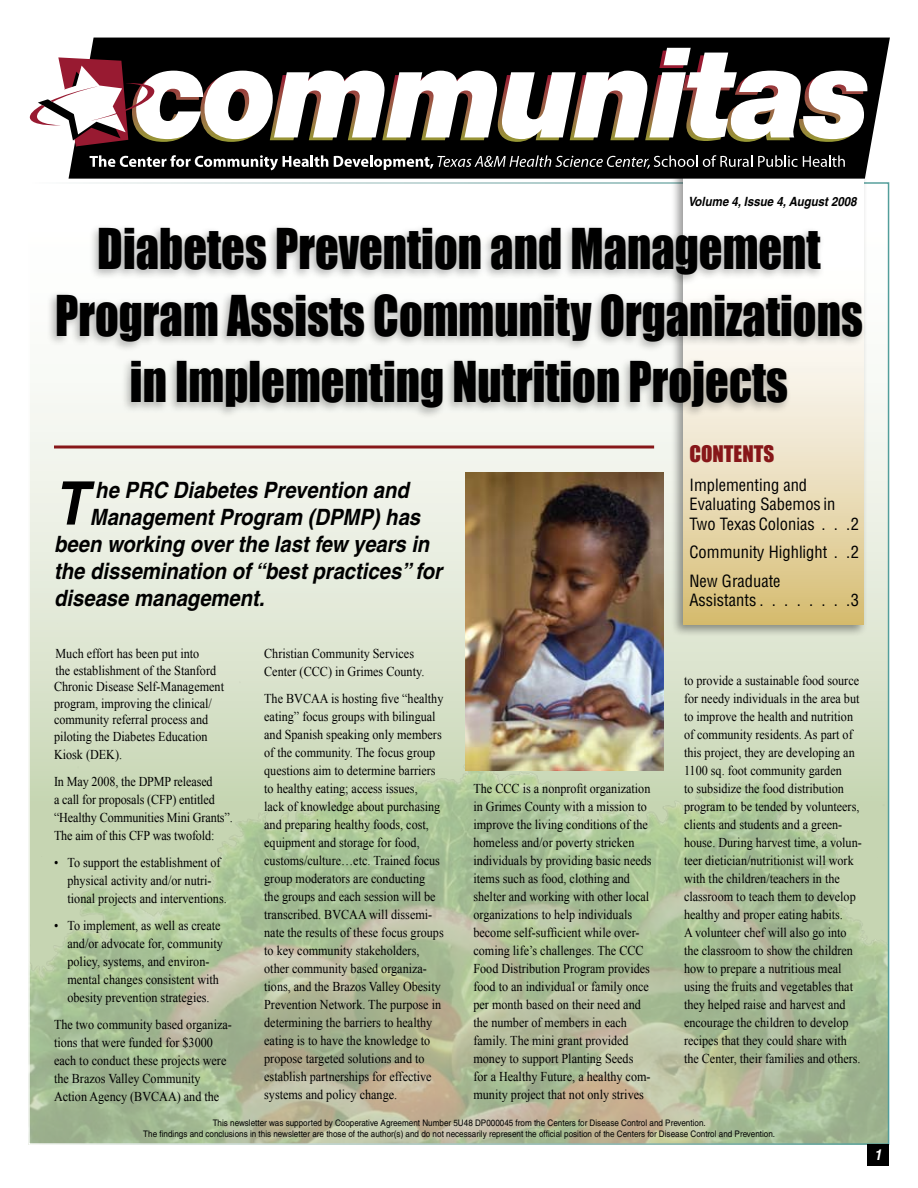
<style>
.page{position:relative;width:918px;height:1188px;background:#fff}
.page>*{position:absolute;margin:0;border:0;box-sizing:border-box;transform-origin:0 0}
.t1{font:italic 700 60.15px "Helvetica";color:#000;scale:.9 1}
.t2{font:51.6px/66.4px "Impact";color:#000;text-align:center;scale:.9 1}
.t3{font:italic 700 22.5px "Helvetica";color:#000;scale:.9 1}
.t4{font:21px "Impact";color:#871719}
.t5{font:condensed 16.5px/19.5px "Helvetica";color:#000}
.t6{font:italic 700 15px "Helvetica";color:#fff;scale:.9 1}
.t7{font:13.5px/18px "Times New Roman";color:#000;scale:.9 1}
.t8{font:italic 700 12.75px "Helvetica";color:#000;scale:.9 1}
.t9{font:9px/10.8px "Helvetica";color:#000;text-align:center;scale:.9 1}
</style>
<div class="page">
<svg style="left:31px;top:391px;width:855px;height:194px"></svg>
<img style="left:31px;top:585px;width:855px;height:557px">
<div style="left:671px;top:153px;width:197px;height:484px;background:#000;opacity:.4"></div>
<svg style="left:683px;top:179px;width:181px;height:446px"></svg>
<svg style="left:69px;top:38px;width:821px;height:141px;background:#171717"></svg>
<svg style="left:29px;top:48px;width:840px;height:98px"></svg>
<svg style="left:90px;top:155px;width:238px;height:15px"></svg>
<svg style="left:334px;top:155px;width:418px;height:15px;background:#3b3b3b"></svg>
<svg style="left:758px;top:155px;width:87px;height:12px"></svg>
<hr style="left:54px;top:446px;width:600px;height:2px;background:#871719">
<div style="left:867px;top:1144px;width:22px;height:22px;background:#000"></div>
<div style="left:45px;top:223px;width:822px;height:196px;background:#000;opacity:.3"></div>
<img style="left:465px;top:472px;width:198px;height:298px">
<p class="t8" style="left:688px;top:194px;width:189px">Volume 4, Issue 4, August 2008</p>
<h2 class="t2" style="left:55px;top:215px;width:899px">Diabetes Prevention and Management<br>Program Assists Community Organizations in Implementing Nutrition Projects</h2>
<h1 class="t1" style="left:54px;top:467px;width:38px">T</h1>
<h3 class="t3" style="left:95px;top:476px;width:350px">he PRC Diabetes Prevention and</h3>
<h3 class="t3" style="left:90px;top:503px;width:369px">Management Program (DPMP) has</h3>
<h3 class="t3" style="left:54px;top:530px;width:418px">been working over the last few years in</h3>
<h3 class="t3" style="left:54px;top:557px;width:433px">the dissemination of “best practices” for</h3>
<h3 class="t3" style="left:54px;top:584px;width:235px">disease management.</h3>
<h3 class="t4" style="left:689px;top:441px;width:86px">CONTENTS</h3>
<p class="t5" style="left:689px;top:475px;width:171px">Implementing and<br>Evaluating Sabemos in<br>Two Texas Colonias . . 2</p>
<p class="t5" style="left:689px;top:538px;width:171px;line-height:28.5px">Community Highlight . 2<br>New Graduate</p>
<p class="t5" style="left:689px;top:590px;width:76px">Assistants .......</p>
<p class="t5" style="left:851px;top:590px;width:10px">3</p>
<p class="t7" style="left:264px;top:645px;width:179px">Christian Community Services<br>Center (CCC) in Grimes County.</p>
<p class="t7" style="left:264px;top:690px;width:201px">The BVCAA is hosting five “healthy eating” focus groups with bilingual and Spanish speaking only members of the community. The focus group questions aim to determine barriers to healthy eating; access issues,<br>lack of knowledge about purchasing and preparing healthy foods, cost, equipment and storage for food, customs/culture…etc. Trained focus group moderators are conducting<br>the groups and each session will be transcribed. BVCAA will dissemi&shy;nate the results of these focus groups to key community stakeholders, other community based organiza&shy;tions, and the Brazos Valley Obesity Prevention Network. The purpose in determining the barriers to healthy eating is to have the knowledge to propose targeted solutions and to establish partnerships for effective systems and policy change.</p>
<p class="t9" style="left:143px;top:1118px;width:704px">This newsletter was supported by Cooperative Agreement Number 5U48 DP000045 from the Centers for Disease Control and Prevention.<br>The findings and conclusions in this newsletter are those of the author(s) and do not necessarily represent the official position of the Centers for Disease Control and Prevention.</p>
<p class="t7" style="left:54px;top:645px;width:190px;line-height:16.5px">Much effort has been put into<br>the establishment of the Stanford<br>Chronic Disease Self-Management program, improving the clinical/ community referral process and piloting the Diabetes Education</p>
<p class="t7" style="left:54px;top:741px;width:178px;line-height:27px">Kiosk (DEK).<br>In May 2008, the DPMP released</p>
<p class="t7" style="left:54px;top:790px;width:200px">a call for proposals (CFP) entitled “Healthy Communities Mini Grants”.<br>The aim of this CFP was twofold:</p>
<p class="t7" style="left:68px;top:853px;width:178px;text-indent:-13px">• To support the establishment of physical activity and/or nutri&shy;tional projects and interventions.</p>
<p class="t7" style="left:68px;top:916px;width:174px;text-indent:-13px">• To implement, as well as create and/or advocate for, community policy, systems, and environ&shy;mental changes consistent with obesity prevention strategies.</p>
<p class="t7" style="left:54px;top:1015px;width:199px">The two community based organiza&shy;tions that were funded for $3000 each to conduct these projects were the Brazos Valley Community<br>Action Agency (BVCAA) and the</p>
<p class="t7" style="left:684px;top:671px;width:199px">to provide a sustainable food source for needy individuals in the area but to improve the health and nutrition of community residents. As part of this project, they are developing an 1100 sq. foot community garden<br>to subsidize the food distribution program to be tended by volunteers, clients and students and a green&shy;house. During harvest time, a volun&shy;teer dietician/nutritionist will work with the children/teachers in the classroom to teach them to develop healthy and proper eating habits.<br>A volunteer chef will also go into the classroom to show the children how to prepare a nutritious meal using the fruits and vegetables that they helped raise and harvest and encourage the children to develop recipes that they could share with the Center, their families and others.</p>
<p class="t7" style="left:473px;top:779px;width:199px">The CCC is a nonprofit organization in Grimes County with a mission to improve the living conditions of the homeless and/or poverty stricken individuals by providing basic needs items such as food, clothing and shelter and working with other local organizations to help individuals become self-sufficient while over&shy;coming life’s challenges. The CCC Food Distribution Program provides food to an individual or family once per month based on their need and the number of members in each family. The mini grant provided money to support Planting Seeds<br>for a Healthy Future, a healthy com&shy;munity project that not only strives</p>
<p class="t6" style="left:874px;top:1146px;width:10px">1</p>
</div>
